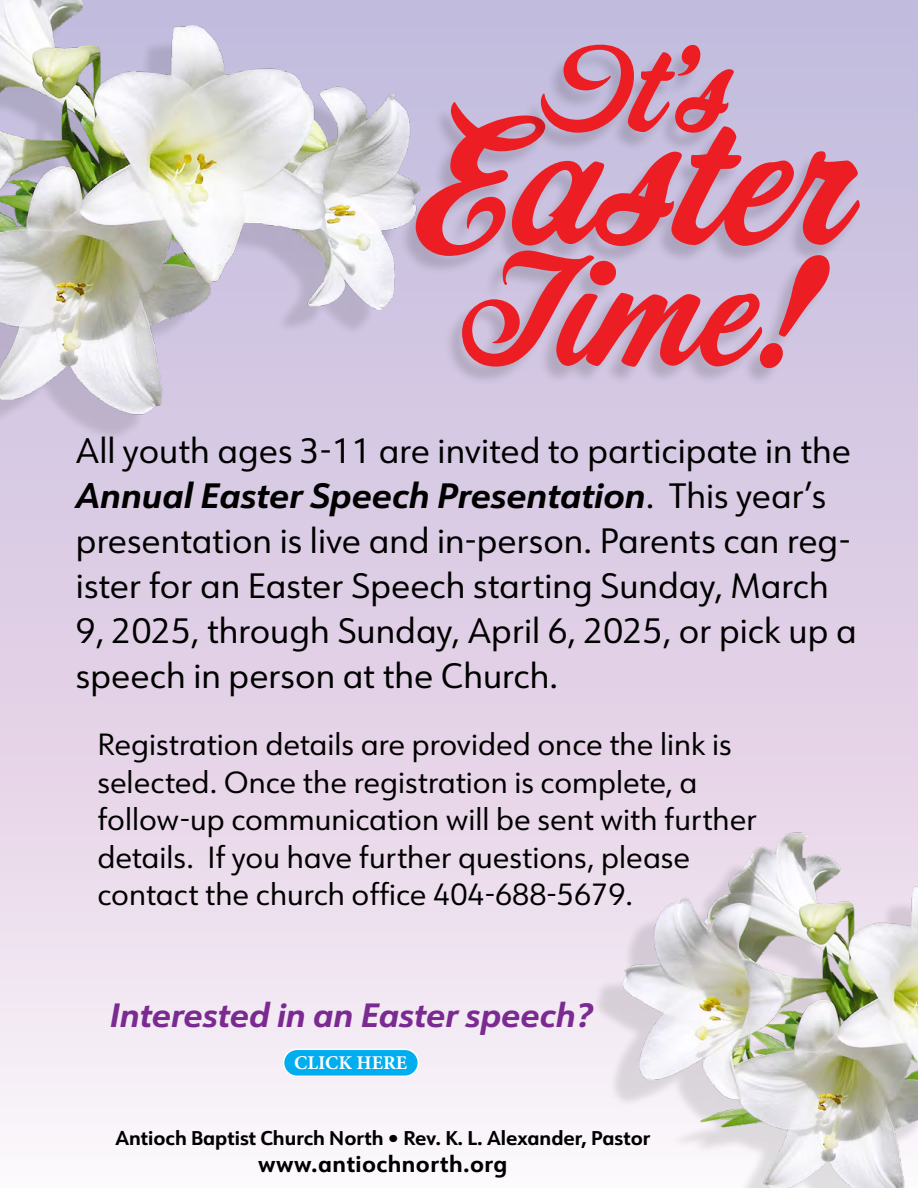
<style>
.page{position:relative;width:918px;height:1188px;background:#fff}
.page>*{position:absolute;margin:0;border:0;box-sizing:border-box;transform-origin:0 0}
.t1{font:165px "Corner Store JF";color:#ed1d24}
.t2{font:141px "Corner Store JF";color:#ed1d24}
.t3{font:111px "Corner Store JF";color:#ed1d24}
.t4{font:34.5px/45px "URW Form";color:#000}
.t5{font:italic 700 33px "URW Form";color:#7a2a90}
.t6{font:30px/37.5px "URW Form";color:#000}
.t7{font:700 22.5px "URW Form";letter-spacing:.02em;color:#000}
.t8{font:700 19.5px "URW Form";color:#000}
.t9{font:700 19.5px "Minion Pro";color:#fff}
.s1{font-weight:700;font-style:italic}
</style>
<div class="page">
<div style="left:0;top:0;width:918px;height:1188px;background:linear-gradient(to bottom,#c0b6da,#fbeff6)"></div>
<div style="left:0;top:0;width:403px;height:441px;background:#d6c9e3"></div>
<img style="left:0;top:0;width:432px;height:424px">
<div style="left:592px;top:847px;width:326px;height:341px;background:#000;opacity:.11"></div>
<img style="left:616px;top:828px;width:302px;height:360px">
<div style="left:398px;top:106px;width:460px;height:170px;background:#000;opacity:.15"></div>
<div style="left:524px;top:48px;width:209px;height:105px;background:#000;opacity:.15"></div>
<div style="left:443px;top:252px;width:384px;height:134px;background:#000;opacity:.15"></div>
<div style="left:284px;top:1049px;width:134px;height:27px;background:#00aeef;border-radius:14px"></div>
<div style="left:283px;top:1049px;width:136px;height:28px;border:2px solid #fff;border-radius:14px"></div>
<h3 class="t3" style="left:539px;top:10px;width:191px">It’s</h3>
<h1 class="t1" style="left:414px;top:63px;width:436px">Easter</h1>
<h2 class="t2" style="left:459px;top:210px;width:359px">Time!</h2>
<p class="t4" style="left:76px;top:427px;width:782px">All youth ages 3-11 are invited to participate in the <span class="s1">Annual Easter Speech Presentation</span>. This year’s presentation is live and in-person. Parents can reg&shy;ister for an Easter Speech starting Sunday, March 9, 2025, through Sunday, April 6, 2025, or pick up a speech in person at the Church.</p>
<p class="t6" style="left:97px;top:725px;width:661px">Registration details are provided once the link is selected. Once the registration is complete, a follow-up communication will be sent with further details. If you have further questions, please contact the church office 404-688-5679.</p>
<p class="t5" style="left:110px;top:992px;width:484px">Interested in an Easter speech?</p>
<p class="t9" style="left:294px;top:1049px;width:115px">CLICK HERE</p>
<p class="t8" style="left:115px;top:1124px;width:536px">Antioch Baptist Church North • Rev. K. L. Alexander, Pastor</p>
<p class="t7" style="left:258px;top:1148px;width:251px">www.antiochnorth.org</p>
</div>
